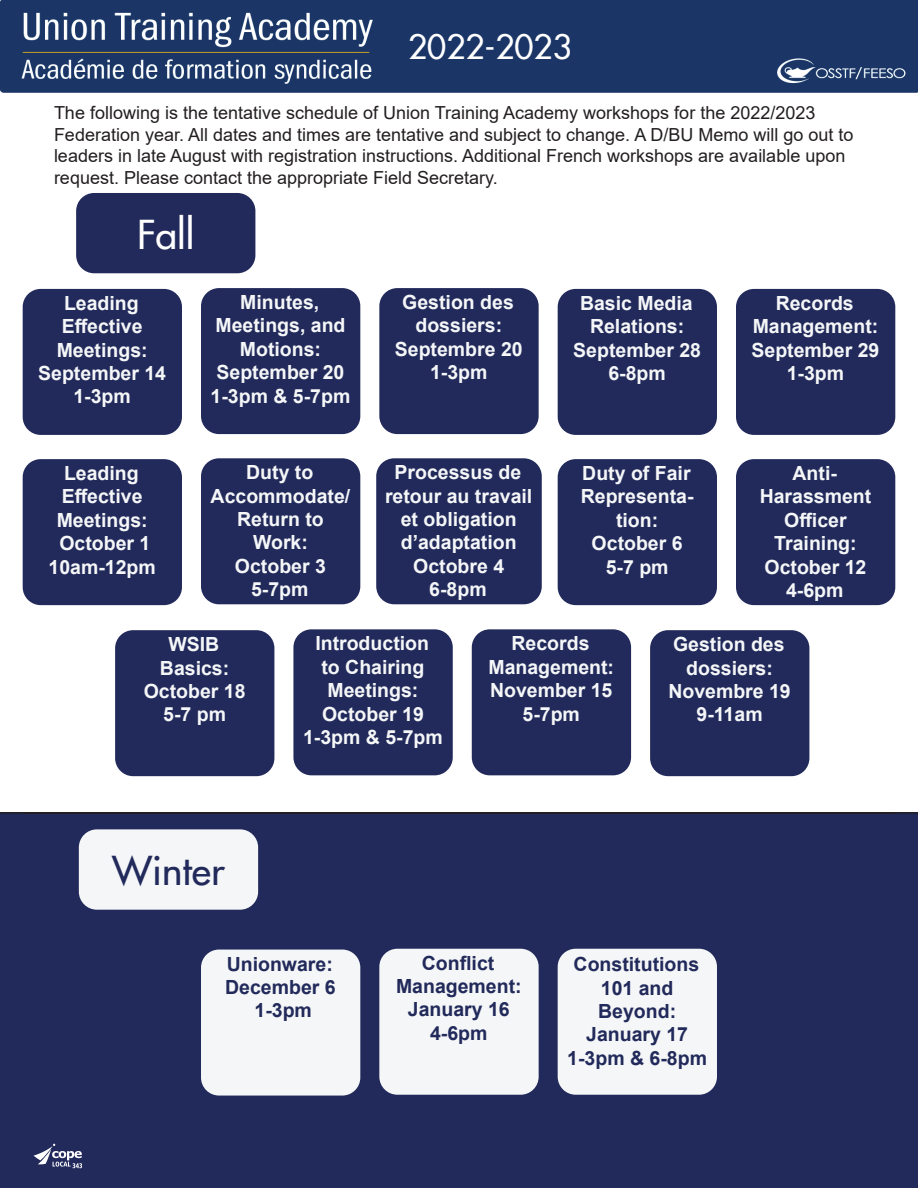
<style>
.page{position:relative;width:918px;height:1188px;background:#fff}
.page>*{position:absolute;margin:0;border:0;box-sizing:border-box;transform-origin:0 0}
.t1{font:500 39px "Futura";color:#222a5b}
.t2{font:500 39px "Futura";color:#fff}
.t3{font:500 33px "Futura";color:#fff}
.t4{font:700 19.5px/23.4px "Arial";color:#f4f6f7;text-align:center}
.t5{font:700 19.5px/23.4px "Arial";color:#222a5b;text-align:center}
.t6{font:18px/21.6px "Arial";color:#231f20}
</style>
<div class="page">
<div style="left:0;top:812px;width:918px;height:376px;background:#222a5b"></div>
<div style="left:76px;top:193px;width:179px;height:80px;background:#222a5b;border-radius:18px"></div>
<div style="left:79px;top:829px;width:179px;height:81px;background:#f4f6f7;border-radius:18px"></div>
<img style="left:0;top:0;width:918px;height:93px">
<div style="left:23px;top:289px;width:159px;height:146px;background:#222a5b;border-radius:18px"></div>
<div style="left:201px;top:288px;width:159px;height:146px;background:#222a5b;border-radius:18px"></div>
<div style="left:379px;top:288px;width:160px;height:146px;background:#222a5b;border-radius:18px"></div>
<div style="left:558px;top:289px;width:159px;height:146px;background:#222a5b;border-radius:18px"></div>
<div style="left:736px;top:289px;width:159px;height:146px;background:#222a5b;border-radius:18px"></div>
<div style="left:23px;top:459px;width:159px;height:146px;background:#222a5b;border-radius:18px"></div>
<div style="left:201px;top:458px;width:159px;height:146px;background:#222a5b;border-radius:18px"></div>
<div style="left:376px;top:458px;width:166px;height:146px;background:#222a5b;border-radius:18px"></div>
<div style="left:558px;top:459px;width:159px;height:146px;background:#222a5b;border-radius:18px"></div>
<div style="left:736px;top:459px;width:159px;height:146px;background:#222a5b;border-radius:18px"></div>
<div style="left:115px;top:630px;width:159px;height:146px;background:#222a5b;border-radius:18px"></div>
<div style="left:293px;top:629px;width:160px;height:146px;background:#222a5b;border-radius:18px"></div>
<div style="left:472px;top:629px;width:159px;height:146px;background:#222a5b;border-radius:18px"></div>
<div style="left:650px;top:630px;width:159px;height:146px;background:#222a5b;border-radius:18px"></div>
<hr style="left:23px;top:812px;width:872px;height:2px;background:#231f20">
<div style="left:201px;top:950px;width:159px;height:146px;background:#f4f6f7;border-radius:18px"></div>
<div style="left:379px;top:949px;width:160px;height:146px;background:#f4f6f7;border-radius:18px"></div>
<div style="left:558px;top:949px;width:159px;height:146px;background:#f4f6f7;border-radius:18px"></div>
<svg style="left:34px;top:1144px;width:48px;height:24px"></svg>
<h2 class="t3" style="left:408px;top:26px;width:165px">2022-2023</h2>
<p class="t6" style="left:54px;top:102px;width:801px">The following is the tentative schedule of Union Training Academy workshops for the 2022/2023<br>Federation year. All dates and times are tentative and subject to change. A D/BU Memo will go out to leaders in late August with registration instructions. Additional French workshops are available upon request. Please contact the appropriate Field Secretary.</p>
<h1 class="t2" style="left:137px;top:210px;width:59px">Fall</h1>
<p class="t4" style="left:38px;top:292px;width:129px">Leading<br>Effective<br>Meetings:<br>September 14<br>1-3pm</p>
<p class="t4" style="left:211px;top:291px;width:141px">Minutes,<br>Meetings, and<br>Motions:<br>September 20<br>1-3pm &amp; 5-7pm</p>
<p class="t4" style="left:395px;top:291px;width:129px">Gestion des dossiers:<br>Septembre 20<br>1-3pm</p>
<p class="t4" style="left:573px;top:292px;width:129px">Basic Media<br>Relations:<br>September 28<br>6-8pm</p>
<p class="t4" style="left:752px;top:292px;width:129px">Records<br>Management:<br>September 29<br>1-3pm</p>
<p class="t4" style="left:49px;top:462px;width:109px">Leading<br>Effective<br>Meetings:<br>October 1<br>10am-12pm</p>
<p class="t4" style="left:211px;top:461px;width:141px">Duty to<br>Accommodate/<br>Return to<br>Work:<br>October 3<br>5-7pm</p>
<p class="t4" style="left:385px;top:461px;width:149px">Processus de retour au travail et obligation d’adaptation<br>Octobre 4<br>6-8pm</p>
<p class="t4" style="left:581px;top:462px;width:114px">Duty of Fair<br>Representa&shy;tion:<br>October 6<br>5-7 pm</p>
<p class="t4" style="left:760px;top:462px;width:113px">Anti-<br>Harassment<br>Officer<br>Training:<br>October 12<br>4-6pm</p>
<p class="t4" style="left:144px;top:633px;width:103px">WSIB<br>Basics:<br>October 18<br>5-7 pm</p>
<p class="t4" style="left:303px;top:632px;width:141px">Introduction<br>to Chairing<br>Meetings:<br>October 19<br>1-3pm &amp; 5-7pm</p>
<p class="t4" style="left:488px;top:632px;width:127px">Records<br>Management:<br>November 15<br>5-7pm</p>
<p class="t4" style="left:668px;top:633px;width:124px">Gestion des dossiers:<br>Novembre 19<br>9-11am</p>
<h1 class="t1" style="left:112px;top:846px;width:114px">Winter</h1>
<p class="t5" style="left:225px;top:952px;width:112px">Unionware:<br>December 6<br>1-3pm</p>
<p class="t5" style="left:396px;top:951px;width:127px">Conflict<br>Management:<br>January 16<br>4-6pm</p>
<p class="t5" style="left:567px;top:953px;width:141px">Constitutions<br>101 and<br>Beyond:<br>January 17<br>1-3pm &amp; 6-8pm</p>
</div>
